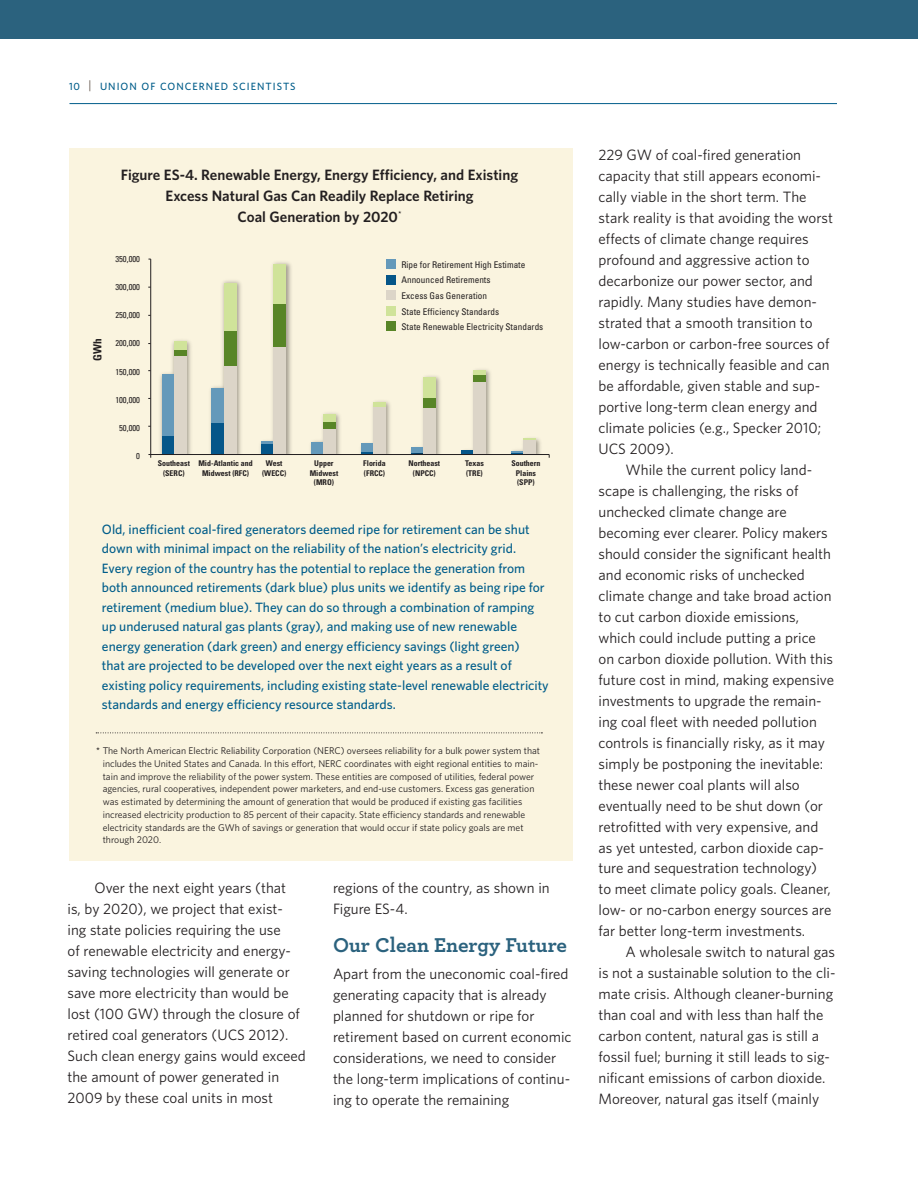
<style>
.page{position:relative;width:918px;height:1188px;background:#fff}
.page>*{position:absolute;margin:0;border:0;box-sizing:border-box;transform-origin:0 0}
.t1{font:700 21px "Archer";color:#2b627e}
.t2{font:15px/21px "Whitney";color:#231f20}
.t3{font:600 15px/21px "Whitney";color:#231f20;text-align:center}
.t4{font:500 13.5px/19.5px "Whitney";color:#005d8a}
.t5{font:700 condensed 11.25px "Univers";color:#231f20}
.t6{font:500 10.5px "Whitney";letter-spacing:.1em;color:#005d8a}
.t7{font:9.75px/12.8px "Whitney";color:#231f20}
.t8{font:condensed 9.3px/15.6px "Univers";color:#231f20}
.t9{font:condensed 8.55px "Univers";color:#231f20}
.t10{font:700 condensed 7.95px/9.4px "Univers";color:#231f20;text-align:center}
.s1{font-weight:500}
</style>
<div class="page">
<hr style="left:69px;top:103px;width:768px;height:1px;background:#005d8a">
<div style="left:0;top:0;width:918px;height:39px;background:#2b627e"></div>
<div style="left:69px;top:148px;width:504px;height:713px;background:#faf4df"></div>
<svg style="left:96px;top:733px;width:446px;height:1px"></svg>
<svg style="left:150px;top:259px;width:400px;height:196px"></svg>
<p class="t6" style="left:69px;top:79px;width:12px">10</p>
<p class="t6" style="left:100px;top:80px;width:196px">Union of Concerned Scientists</p>
<p class="t3" style="left:121px;top:164px;width:399px">Figure ES-4. Renewable Energy, Energy Efficiency, and Existing<br>Excess Natural Gas Can Readily Replace Retiring<br>Coal Generation by 2020<sup>*</sup></p>
<p class="t5" style="left:90px;top:361px;width:24px;rotate:-90deg">GWh</p>
<p class="t9" style="left:115px;top:253px;width:26px">350,000</p>
<p class="t9" style="left:115px;top:282px;width:26px">300,000</p>
<p class="t9" style="left:115px;top:310px;width:26px">250,000</p>
<p class="t9" style="left:115px;top:338px;width:26px">200,000</p>
<p class="t9" style="left:115px;top:366px;width:26px">150,000</p>
<p class="t9" style="left:115px;top:394px;width:26px">100,000</p>
<p class="t9" style="left:119px;top:423px;width:22px">50,000</p>
<p class="t9" style="left:136px;top:451px;width:5px">0</p>
<p class="t8" style="left:401px;top:256px;width:143px">Ripe for Retirement High Estimate<br>Announced Retirements<br>Excess Gas Generation<br>State Efficiency Standards<br>State Renewable Electricity Standards</p>
<p class="t10" style="left:158px;top:458px;width:34px">Southeast (SERC)</p>
<p class="t10" style="left:198px;top:458px;width:56px">Mid-Atlantic and<br>Midwest (RFC)</p>
<p class="t10" style="left:262px;top:458px;width:26px">West (WECC)</p>
<p class="t10" style="left:310px;top:458px;width:30px">Upper<br>Midwest (MRO)</p>
<p class="t10" style="left:363px;top:458px;width:24px;text-align:left">Florida (FRCC)</p>
<p class="t10" style="left:409px;top:458px;width:33px">Northeast (NPCC)</p>
<p class="t10" style="left:465px;top:458px;width:20px;text-align:left">Texas (TRE)</p>
<p class="t10" style="left:511px;top:458px;width:31px">Southern<br>Plains (SPP)</p>
<p class="t4" style="left:102px;top:519px;width:448px">Old, inefficient coal-fired generators deemed ripe for retirement can be shut down with minimal impact on the reliability of the nation’s electricity grid.<br>Every region of the country has the potential to replace the generation from both announced retirements (dark blue) plus units we identify as being ripe for retirement (medium blue). They can do so through a combination of ramping up underused natural gas plants (gray), and making use of new renewable energy generation (dark green) and energy efficiency savings (light green)<br>that are projected to be developed over the next eight years as a result of existing policy requirements, including existing state-level renewable electricity standards and energy efficiency resource standards.</p>
<p class="t7" style="left:103px;top:744px;width:439px;text-indent:-7px"><span class="s1">*</span> The North American Electric Reliability Corporation (NERC) oversees reliability for a bulk power system that includes the United States and Canada. In this effort, NERC coordinates with eight regional entities to main&shy;tain and improve the reliability of the power system. These entities are composed of utilities, federal power agencies, rural cooperatives, independent power marketers, and end-use customers. Excess gas generation was estimated by determining the amount of generation that would be produced if existing gas facilities increased electricity production to 85 percent of their capacity. State efficiency standards and renewable electricity standards are the GWh of savings or generation that would occur if state policy goals are met through 2020.</p>
<p class="t2" style="left:68px;top:877px;width:240px;text-indent:27px">Over the next eight years (that<br>is, by 2020), we project that exist-<br>ing state policies requiring the use<br>of renewable electricity and energy&shy;saving technologies will generate or save more electricity than would be lost (100 GW) through the closure of retired coal generators (UCS 2012).<br>Such clean energy gains would exceed the amount of power generated in 2009 by these coal units in most</p>
<p class="t2" style="left:333px;top:877px;width:218px">regions of the country, as shown in<br>Figure ES-4.</p>
<h1 class="t1" style="left:333px;top:932px;width:236px">Our Clean Energy Future</h1>
<p class="t2" style="left:333px;top:963px;width:240px">Apart from the uneconomic coal-fired generating capacity that is already planned for shutdown or ripe for retirement based on current economic considerations, we need to consider the long-term implications of continu&shy;ing to operate the remaining</p>
<p class="t2" style="left:598px;top:145px;width:236px">229 GW of coal-fired generation capacity that still appears economi&shy;cally viable in the short term. The stark reality is that avoiding the worst effects of climate change requires profound and aggressive action to decarbonize our power sector, and rapidly. Many studies have demon&shy;strated that a smooth transition to low-carbon or carbon-free sources of energy is technically feasible and can be affordable, given stable and sup&shy;portive long-term clean energy and climate policies (e.g., Specker 2010; UCS 2009).</p>
<p class="t2" style="left:598px;top:459px;width:237px;text-indent:27px">While the current policy land&shy;scape is challenging, the risks of unchecked climate change are becoming ever clearer. Policy makers should consider the significant health and economic risks of unchecked climate change and take broad action to cut carbon dioxide emissions, which could include putting a price on carbon dioxide pollution. With this future cost in mind, making expensive investments to upgrade the remain&shy;ing coal fleet with needed pollution controls is financially risky, as it may simply be postponing the inevitable: these newer coal plants will also eventually need to be shut down (or retrofitted with very expensive, and as yet untested, carbon dioxide cap&shy;ture and sequestration technology)<br>to meet climate policy goals. Cleaner, low- or no-carbon energy sources are far better long-term investments.</p>
<p class="t2" style="left:598px;top:941px;width:239px;text-indent:27px">A wholesale switch to natural gas is not a sustainable solution to the cli&shy;mate crisis. Although cleaner-burning than coal and with less than half the carbon content, natural gas is still a fossil fuel; burning it still leads to sig&shy;nificant emissions of carbon dioxide.<br>Moreover, natural gas itself (mainly</p>
</div>
